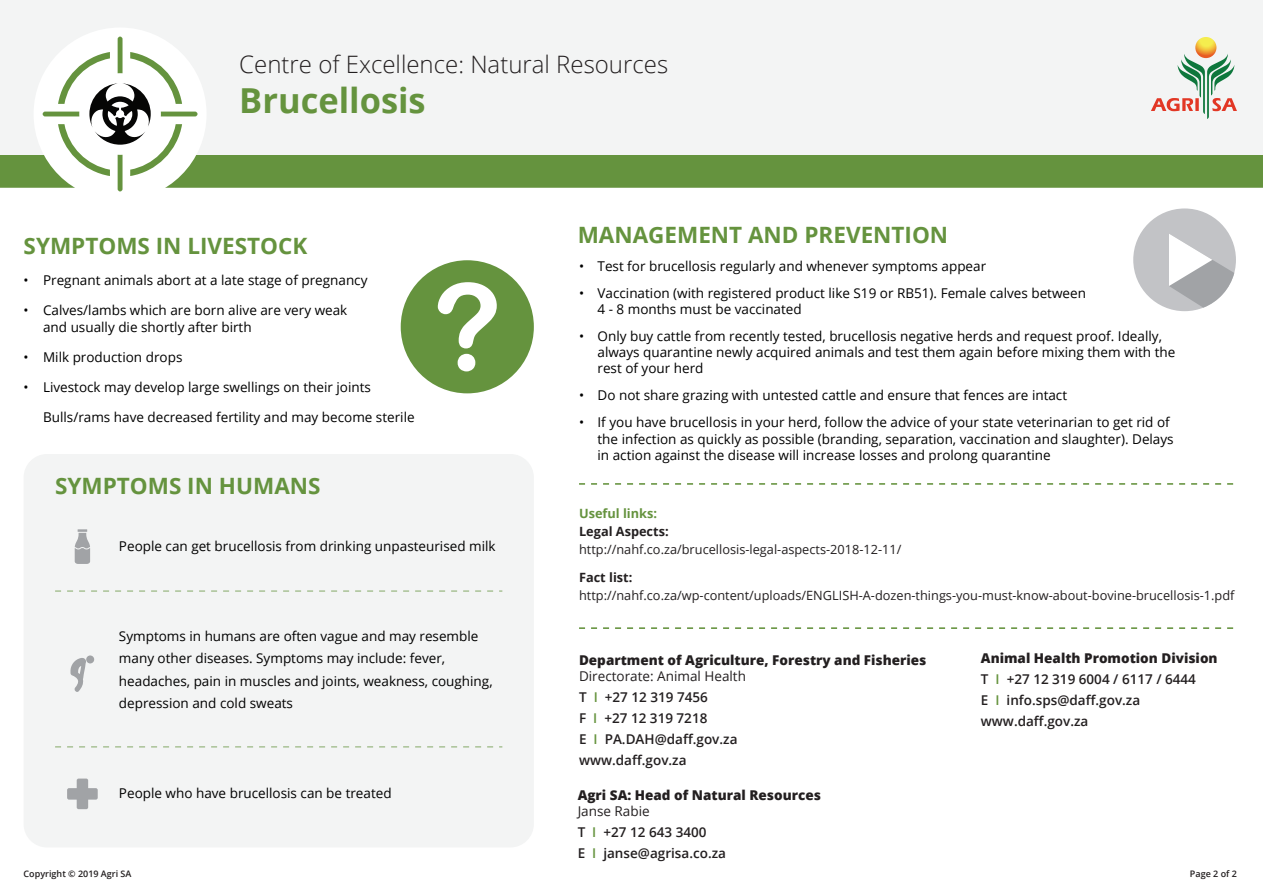
<style>
.page{position:relative;width:1263px;height:893px;background:#fff}
.page>*{position:absolute;margin:0;border:0;box-sizing:border-box;transform-origin:0 0}
.t1{font:700 34.35px "Open Sans";color:#65933e}
.t2{font:300 24px "Open Sans";color:#231f20}
.t3{font:700 22.5px "Open Sans";color:#65933e}
.t4{font:13.5px/27px "Open Sans";color:#000}
.t5{font:600 13.5px/21px "Open Sans";color:#231f20}
.t6{font:800 13.5px "Open Sans";color:#231f20}
.t7{font:12.75px "Open Sans";color:#231f20}
.t8{font:700 12.75px "Open Sans";color:#231f20}
.t9{font:700 12.75px "Open Sans";color:#65933e}
.t10{font:600 9px "Open Sans";color:#231f20}
.s1{font-weight:400}
.s2{color:#65933e}
.s3{font-weight:800}
</style>
<div class="page">
<div style="left:24px;top:454px;width:510px;height:393px;background:#f3f4f4;border-radius:23px"></div>
<div style="left:1133px;top:208px;width:103px;height:103px;background:#c2c3c6;border-radius:50%"></div>
<svg style="left:1169px;top:234px;width:65px;height:74px"></svg>
<div style="left:0;top:0;width:1263px;height:155px;background:#f3f4f4"></div>
<div style="left:34px;top:28px;width:173px;height:173px;background:#fff;border-radius:50%"></div>
<svg style="left:579px;top:627px;width:655px;height:2px"></svg>
<svg style="left:579px;top:483px;width:655px;height:2px"></svg>
<svg style="left:0;top:37px;width:1263px;height:154px"></svg>
<div style="left:401px;top:260px;width:133px;height:133px;background:#65933e;border-radius:50%"></div>
<svg style="left:438px;top:282px;width:59px;height:89px"></svg>
<svg style="left:55px;top:746px;width:447px;height:2px"></svg>
<svg style="left:55px;top:590px;width:447px;height:2px"></svg>
<svg style="left:75px;top:529px;width:15px;height:35px"></svg>
<svg style="left:70px;top:658px;width:16px;height:34px"></svg>
<div style="left:86px;top:655px;width:8px;height:8px;background:#a1a3a6;border-radius:50%"></div>
<svg style="left:67px;top:779px;width:31px;height:30px"></svg>
<h2 class="t2" style="left:239px;top:47px;width:430px">Centre of Excellence: Natural Resources</h2>
<h1 class="t1" style="left:239px;top:76px;width:188px">Brucellosis</h1>
<h3 class="t3" style="left:24px;top:230px;width:285px">SYMPTOMS IN LIVESTOCK</h3>
<p class="t4" style="left:24px;top:267px;width:7px">•</p>
<p class="t4" style="left:24px;top:297px;width:7px">•</p>
<p class="t4" style="left:24px;top:343px;width:7px">•</p>
<p class="t4" style="left:24px;top:373px;width:7px">•</p>
<p class="t4" style="left:43px;top:267px;width:326px">Pregnant animals abort at a late stage of pregnancy</p>
<p class="t4" style="left:43px;top:302px;width:306px;line-height:16.5px">Calves/lambs which are born alive are very weak and usually die shortly after birth</p>
<p class="t4" style="left:43px;top:343px;width:141px">Milk production drops</p>
<p class="t4" style="left:43px;top:373px;width:329px">Livestock may develop large swellings on their joints</p>
<p class="t4" style="left:43px;top:403px;width:373px">Bulls/rams have decreased fertility and may become sterile</p>
<h3 class="t3" style="left:55px;top:470px;width:267px">SYMPTOMS IN HUMANS</h3>
<p class="t4" style="left:119px;top:532px;width:378px">People can get brucellosis from drinking unpasteurised milk</p>
<p class="t4" style="left:119px;top:624px;width:375px;line-height:22.5px">Symptoms in humans are often vague and may resemble many other diseases. Symptoms may include: fever, headaches, pain in muscles and joints, weakness, coughing, depression and cold sweats</p>
<h3 class="t3" style="left:578px;top:219px;width:372px">MANAGEMENT AND PREVENTION</h3>
<p class="t4" style="left:579px;top:252px;width:7px">• •</p>
<p class="t4" style="left:579px;top:322px;width:7px">•</p>
<p class="t4" style="left:579px;top:382px;width:7px">• •</p>
<p class="t4" style="left:597px;top:252px;width:490px">Test for brucellosis regularly and whenever symptoms appear<br>Vaccination (with registered product like S19 or RB51). Female calves between</p>
<p class="t4" style="left:597px;top:295px;width:566px">4 - 8 months must be vaccinated<br>Only buy cattle from recently tested, brucellosis negative herds and request proof. Ideally,</p>
<p class="t4" style="left:597px;top:344px;width:579px;line-height:16.2px">always quarantine newly acquired animals and test them again before mixing them with the rest of your herd</p>
<p class="t4" style="left:597px;top:382px;width:574px">Do not share grazing with untested cattle and ensure that fences are intact<br>If you have brucellosis in your herd, follow the advice of your state veterinarian to get rid of</p>
<p class="t4" style="left:597px;top:430px;width:578px;line-height:16.2px">the infection as quickly as possible (branding, separation, vaccination and slaughter). Delays in action against the disease will increase losses and prolong quarantine</p>
<p class="t9" style="left:579px;top:504px;width:80px">Useful links:</p>
<p class="t8" style="left:579px;top:522px;width:91px">Legal Aspects:</p>
<p class="t7" style="left:579px;top:541px;width:324px">http://nahf.co.za/brucellosis-legal-aspects-2018-12-11/</p>
<p class="t8" style="left:579px;top:569px;width:55px">Fact list:</p>
<p class="t7" style="left:579px;top:587px;width:657px">http://nahf.co.za/wp-content/uploads/ENGLISH-A-dozen-things-you-must-know-about-bovine-brucellosis-1.pdf</p>
<p class="t6" style="left:579px;top:650px;width:349px">Department of Agriculture, Forestry and Fisheries</p>
<p class="t5" style="left:579px;top:665px;width:168px"><span class="s1">Directorate: Animal Health<br></span>T <span class="s2">I</span> +27 12 319 7456<br>F <span class="s2">I</span> +27 12 319 7218<br>E <span class="s2">I</span> PA.DAH@daff.gov.za www.daff.gov.za</p>
<p class="t5" style="left:981px;top:648px;width:238px"><span class="s3">Animal Health Promotion Division<br></span>T <span class="s2">I</span> +27 12 319 6004 / 6117 / 6444<br>E <span class="s2">I</span> info.sps@daff.gov.za www.daff.gov.za</p>
<p class="t4" style="left:119px;top:780px;width:274px">People who have brucellosis can be treated</p>
<p class="t6" style="left:578px;top:784px;width:245px">Agri SA: Head of Natural Resources</p>
<p class="t5" style="left:578px;top:800px;width:150px"><span class="s1">Janse Rabie<br></span>T <span class="s2">I</span> +27 12 643 3400<br>E <span class="s2">I</span> janse@agrisa.co.za</p>
<p class="t10" style="left:24px;top:868px;width:109px">Copyright © 2019 Agri SA</p>
<p class="t10" style="left:1190px;top:868px;width:49px">Page 2 of 2</p>
</div>
